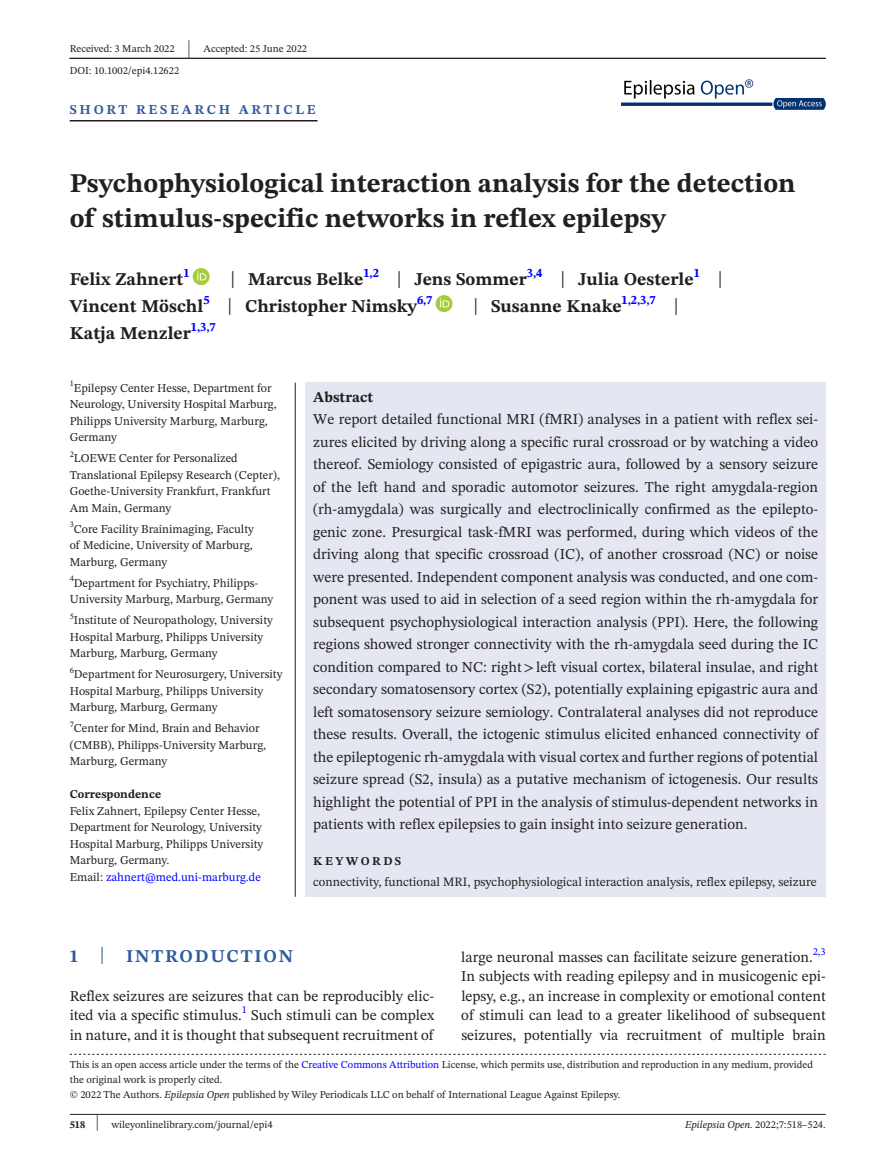
<style>
.page{position:relative;width:893px;height:1174px;background:#fff}
.page>*{position:absolute;margin:0;border:0;box-sizing:border-box;transform-origin:0 0}
.t1{font:700 27px/34.5px "STIX Two Text";color:#231f20}
.t2{font:26.1px "STIX Two Text";color:#231f20;scale:.46 1}
.t3{font:700 18px "STIX Two Text";color:#231f20}
.t4{font:700 18px "STIX Two Text";letter-spacing:.1em;color:#315c9c}
.t5{font:15px/22.5px "STIX Two Text";color:#231f20;text-align:justify}
.t6{font:700 15px "STIX Two Text";color:#231f20}
.t7{font:700 13.5px "STIX Two Text";letter-spacing:.2em;color:#315c9c}
.t8{font:12.75px "STIX Two Text";color:#231f20}
.t9{font:700 12.6px "STIX Two Text";color:#00f}
.t10{font:12px/16.5px "STIX Two Text";color:#231f20}
.t11{font:700 12px "STIX Two Text";color:#231f20}
.t12{font:700 12px "STIX Two Text";letter-spacing:.2em;color:#231f20}
.t13{font:10.5px/15px "STIX Two Text";color:#231f20}
.t14{font:10.5px "STIX Two Text";color:#00f}
.t15{font:8.4px "STIX Two Text";color:#231f20}
.s1{font-weight:400;font-size:23.4px}
.s2{font-weight:400;font-size:23.4px;color:#231f20}
.s3{color:#00f}
.s4{font-weight:400;font-size:23.7px}
.s5{font-style:italic}
.s6{font-weight:700}
.s7{font-size:22.05px}
</style>
<div class="page">
<hr style="left:70px;top:1114px;width:756px;height:1px;background:#231f20">
<hr style="left:69px;top:58px;width:757px;height:1px;background:#231f20">
<img style="left:622px;top:80px;width:204px;height:30px">
<hr style="left:70px;top:120px;width:247px;height:1px;background:#231f20">
<svg style="left:193px;top:268px;width:17px;height:17px"></svg>
<svg style="left:197px;top:271px;width:9px;height:9px"></svg>
<svg style="left:435px;top:295px;width:17px;height:17px"></svg>
<svg style="left:440px;top:298px;width:9px;height:9px"></svg>
<svg style="left:70px;top:1054px;width:756px;height:1px"></svg>
<div style="left:306px;top:383px;width:520px;height:513px;background:#e4e6f1"></div>
<hr style="left:295px;top:383px;width:1px;height:513px;background:#231f20">
<p class="t13" style="left:70px;top:41px;width:106px">Received: 3 March 2022</p>
<h2 class="t2" style="left:187px;top:30px;width:8px">|</h2>
<p class="t13" style="left:204px;top:41px;width:105px">Accepted: 25 June 2022</p>
<p class="t13" style="left:70px;top:62px;width:111px">DOI: 10.1002/epi4.12622</p>
<p class="t7" style="left:70px;top:100px;width:247px">SHORT RESEARCH ARTICLE</p>
<h1 class="t1" style="left:70px;top:166px;width:727px">Psychophysiological interaction analysis for the detection of stimulus-specific networks in reflex epilepsy</h1>
<p class="t3" style="left:70px;top:266px;width:115px">Felix Zahnert</p>
<p class="t9" style="left:183px;top:264px;width:8px">1</p>
<p class="t3" style="left:231px;top:266px;width:465px"><span class="s1">|</span> Marcus Belke<sup>1,2</sup> <span class="s1">|</span> Jens Sommer<sup>3,4</sup> <span class="s1">|</span> Julia Oesterle</p>
<p class="t9" style="left:694px;top:264px;width:31px">1 <span class="s2">|</span></p>
<p class="t3" style="left:70px;top:293px;width:349px">Vincent Möschl<sup>5</sup> <span class="s1">|</span> Christopher Nimsky</p>
<p class="t9" style="left:417px;top:291px;width:17px">6,7</p>
<p class="t3" style="left:473px;top:293px;width:150px"><span class="s1">|</span> Susanne Knake</p>
<p class="t9" style="left:622px;top:291px;width:58px">1,2,3,7 <span class="s2">|</span></p>
<p class="t3" style="left:70px;top:320px;width:123px">Katja Menzler</p>
<p class="t9" style="left:191px;top:318px;width:26px">1,3,7</p>
<p class="t10" style="left:70px;top:379px;width:209px"><sup>1</sup>Epilepsy Center Hesse, Department for<br>Neurology, University Hospital Marburg,<br>Philipps University Marburg, Marburg,<br>Germany</p>
<p class="t15" style="left:70px;top:448px;width:6px">2</p>
<p class="t10" style="left:70px;top:450px;width:212px;text-indent:4px">LOEWE Center for Personalized Translational Epilepsy Research (Cepter), Goethe-University Frankfurt, Frankfurt Am Main, Germany</p>
<p class="t15" style="left:70px;top:518px;width:6px">3</p>
<p class="t10" style="left:70px;top:520px;width:186px;text-align:justify;text-indent:4px">Core Facility Brainimaging, Faculty of Medicine, University of Marburg, Marburg, Germany</p>
<p class="t15" style="left:70px;top:572px;width:6px">4</p>
<p class="t10" style="left:70px;top:574px;width:205px;text-indent:4px">Department for Psychiatry, Philipps-<br>University Marburg, Marburg, Germany</p>
<p class="t15" style="left:70px;top:610px;width:6px">5</p>
<p class="t10" style="left:70px;top:612px;width:205px;text-indent:4px">Institute of Neuropathology, University<br>Hospital Marburg, Philipps University<br>Marburg, Marburg, Germany</p>
<p class="t15" style="left:70px;top:664px;width:6px">6</p>
<p class="t10" style="left:70px;top:666px;width:214px;text-indent:4px">Department for Neurosurgery, University<br>Hospital Marburg, Philipps University<br>Marburg, Marburg, Germany</p>
<p class="t15" style="left:70px;top:718px;width:6px">7</p>
<p class="t10" style="left:70px;top:720px;width:198px;text-indent:4px">Center for Mind, Brain and Behavior (CMBB), Philipps-University Marburg,<br>Marburg, Germany</p>
<p class="t11" style="left:70px;top:786px;width:93px">Correspondence</p>
<p class="t10" style="left:70px;top:802px;width:195px">Felix Zahnert, Epilepsy Center Hesse, Department for Neurology, University Hospital Marburg, Philipps University Marburg, Germany.<br>Email: <span class="s3">zahnert@med.uni-marburg.de</span></p>
<p class="t6" style="left:313px;top:386px;width:61px">Abstract</p>
<p class="t5" style="left:313px;top:408px;width:507px">We report detailed functional MRI (fMRI) analyses in a patient with reflex sei&shy;zures elicited by driving along a specific rural crossroad or by watching a video thereof. Semiology consisted of epigastric aura, followed by a sensory seizure of the left hand and sporadic automotor seizures. The right amygdala-region (rh-amygdala) was surgically and electroclinically confirmed as the epilepto&shy;genic zone. Presurgical task-fMRI was performed, during which videos of the driving along that specific crossroad (IC), of another crossroad (NC) or noise were presented. Independent component analysis was conducted, and one com&shy;ponent was used to aid in selection of a seed region within the rh-amygdala for subsequent psychophysiological interaction analysis (PPI). Here, the following regions showed stronger connectivity with the rh-amygdala seed during the IC condition compared to NC: right&gt;left visual cortex, bilateral insulae, and right secondary somatosensory cortex (S2), potentially explaining epigastric aura and left somatosensory seizure semiology. Contralateral analyses did not reproduce these results. Overall, the ictogenic stimulus elicited enhanced connectivity of the epileptogenic rh-amygdala with visual cortex and further regions of potential seizure spread (S2, insula) as a putative mechanism of ictogenesis. Our results highlight the potential of PPI in the analysis of stimulus-dependent networks in patients with reflex epilepsies to gain insight into seizure generation.</p>
<p class="t12" style="left:313px;top:852px;width:90px">KEYWORDS</p>
<p class="t8" style="left:313px;top:873px;width:505px">connectivity, functional MRI, psychophysiological interaction analysis, reflex epilepsy, seizure</p>
<p class="t4" style="left:70px;top:942px;width:225px">1 <span class="s4">|</span> INTRODUCTION</p>
<p class="t5" style="left:70px;top:985px;width:366px;line-height:19.5px">Reflex seizures are seizures that can be reproducibly elic&shy;ited via a specific stimulus.</p>
<p class="t14" style="left:242px;top:1002px;width:7px">1</p>
<p class="t5" style="left:70px;top:1005px;width:366px;line-height:19.5px;text-align:right">Such stimuli can be complex<br>in nature, and it is thought that subsequent recruitment of</p>
<p class="t5" style="left:461px;top:945px;width:353px">large neuronal masses can facilitate seizure generation.</p>
<p class="t14" style="left:813px;top:944px;width:15px">2,3</p>
<p class="t5" style="left:461px;top:966px;width:366px;line-height:19.5px">In subjects with reading epilepsy and in musicogenic epi&shy;lepsy, e.g., an increase in complexity or emotional content of stimuli can lead to a greater likelihood of subsequent seizures, potentially via recruitment of multiple brain</p>
<p class="t13" style="left:70px;top:1057px;width:745px">This is an open access article under the terms of the <span class="s3">Creative Commons Attribution</span> License, which permits use, distribution and reproduction in any medium, provided the original work is properly cited.<br>© 2022 The Authors. <span class="s5">Epilepsia Open</span> published by Wiley Periodicals LLC on behalf of International League Against Epilepsy.</p>
<p class="t13" style="left:70px;top:1117px;width:204px"><span class="s6">518</span> <span class="s7">|</span> wileyonlinelibrary.com/journal/epi4</p>
<p class="t13" style="left:685px;top:1117px;width:142px"><span class="s5">Epilepsia Open.</span> 2022;7:518–524.</p>
</div>
